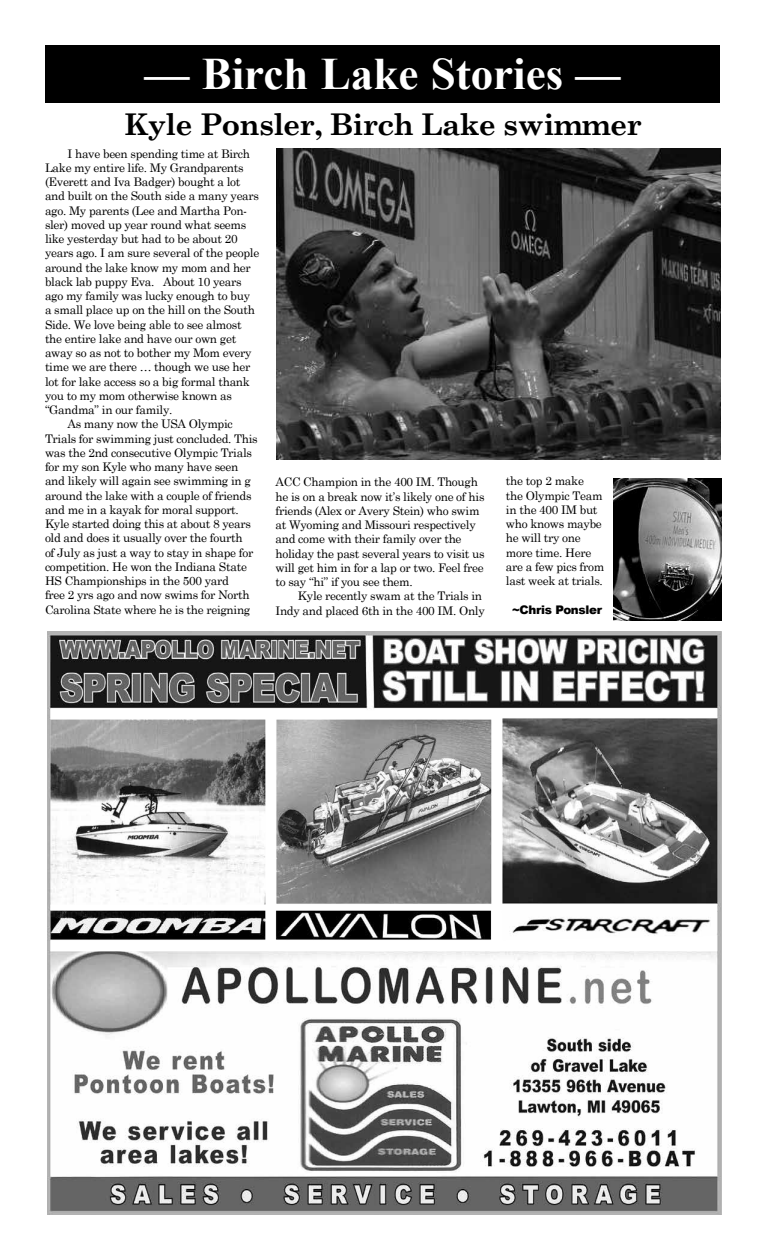
<style>
.page{position:relative;width:765px;height:1260px;background:#fff}
.page>*{position:absolute;margin:0;border:0;box-sizing:border-box;transform-origin:0 0}
.t1{font:700 45px "Times New Roman";color:#fff}
.t2{font:700 30px "Century Schoolbook";letter-spacing:-.025em;color:#000}
.t3{font:11.88px/14.2px "Century Schoolbook";letter-spacing:-.025em;color:#000}
.t4{font:900 11.88px "Arial";letter-spacing:-.025em;color:#000}
</style>
<div class="page">
<img style="left:47px;top:631px;width:674px;height:584px">
<div style="left:45px;top:45px;width:675px;height:58px;background:#000"></div>
<img style="left:277px;top:149px;width:444px;height:311px">
<img style="left:614px;top:479px;width:107px;height:142px">
<h1 class="t1" style="left:144px;top:42px;width:478px">— Birch Lake Stories —</h1>
<h2 class="t2" style="left:124px;top:101px;width:519px">Kyle Ponsler, Birch Lake swimmer</h2>
<p class="t3" style="left:68px;top:145px;width:184px">I have been spending time at Birch</p>
<p class="t3" style="left:45px;top:159px;width:200px">Lake my entire life. My Grandparents</p>
<p class="t3" style="left:45px;top:174px;width:197px">(Everett and Iva Badger) bought a lot</p>
<p class="t3" style="left:45px;top:188px;width:216px">and built on the South side a many years</p>
<p class="t3" style="left:45px;top:202px;width:204px">ago. My parents (Lee and Martha Pon-</p>
<p class="t3" style="left:45px;top:216px;width:203px">sler) moved up year round what seems</p>
<p class="t3" style="left:45px;top:231px;width:194px">like yesterday but had to be about 20</p>
<p class="t3" style="left:45px;top:245px;width:216px">years ago. I am sure several of the people</p>
<p class="t3" style="left:45px;top:259px;width:207px">around the lake know my mom and her</p>
<p class="t3" style="left:45px;top:273px;width:198px">black lab puppy Eva. About 10 years</p>
<p class="t3" style="left:45px;top:288px;width:207px">ago my family was lucky enough to buy</p>
<p class="t3" style="left:45px;top:302px;width:212px">a small place up on the hill on the South</p>
<p class="t3" style="left:45px;top:316px;width:198px">Side. We love being able to see almost</p>
<p class="t3" style="left:45px;top:330px;width:193px">the entire lake and have our own get</p>
<p class="t3" style="left:45px;top:345px;width:208px">away so as not to bother my Mom every</p>
<p class="t3" style="left:45px;top:359px;width:207px">time we are there … though we use her</p>
<p class="t3" style="left:45px;top:373px;width:206px">lot for lake access so a big formal thank</p>
<p class="t3" style="left:45px;top:387px;width:188px">you to my mom otherwise known as</p>
<p class="t3" style="left:45px;top:402px;width:129px">“Gandma” in our family.</p>
<p class="t3" style="left:68px;top:416px;width:167px">As many now the USA Olympic</p>
<p class="t3" style="left:45px;top:430px;width:214px">Trials for swimming just concluded. This</p>
<p class="t3" style="left:45px;top:444px;width:208px">was the 2nd consecutive Olympic Trials</p>
<p class="t3" style="left:45px;top:459px;width:195px">for my son Kyle who many have seen</p>
<p class="t3" style="left:45px;top:473px;width:207px">and likely will again see swimming in g</p>
<p class="t3" style="left:45px;top:487px;width:208px">around the lake with a couple of friends</p>
<p class="t3" style="left:45px;top:501px;width:195px">and me in a kayak for moral support.</p>
<p class="t3" style="left:45px;top:516px;width:207px">Kyle started doing this at about 8 years</p>
<p class="t3" style="left:45px;top:530px;width:199px">old and does it usually over the fourth</p>
<p class="t3" style="left:45px;top:544px;width:210px">of July as just a way to stay in shape for</p>
<p class="t3" style="left:45px;top:558px;width:203px">competition. He won the Indiana State</p>
<p class="t3" style="left:45px;top:573px;width:185px">HS Championships in the 500 yard</p>
<p class="t3" style="left:45px;top:587px;width:206px">free 2 yrs ago and now swims for North</p>
<p class="t3" style="left:45px;top:601px;width:207px">Carolina State where he is the reigning</p>
<p class="t3" style="left:275px;top:474px;width:211px">ACC Champion in the 400 IM. Though he is on a break now it’s likely one of his friends (Alex or Avery Stein) who swim at Wyoming and Missouri respectively and come with their family over the holiday the past several years to visit us will get him in for a lap or two. Feel free to say “hi” if you see them.</p>
<p class="t3" style="left:275px;top:588px;width:211px;text-align:right">Kyle recently swam at the Trials in<br>Indy and placed 6th in the 400 IM. Only</p>
<p class="t3" style="left:506px;top:473px;width:100px">the top 2 make<br>the Olympic Team in the 400 IM but who knows maybe he will try one more time. Here are a few pics from last week at trials.</p>
<p class="t4" style="left:512px;top:601px;width:92px">~Chris Ponsler</p>
</div>
